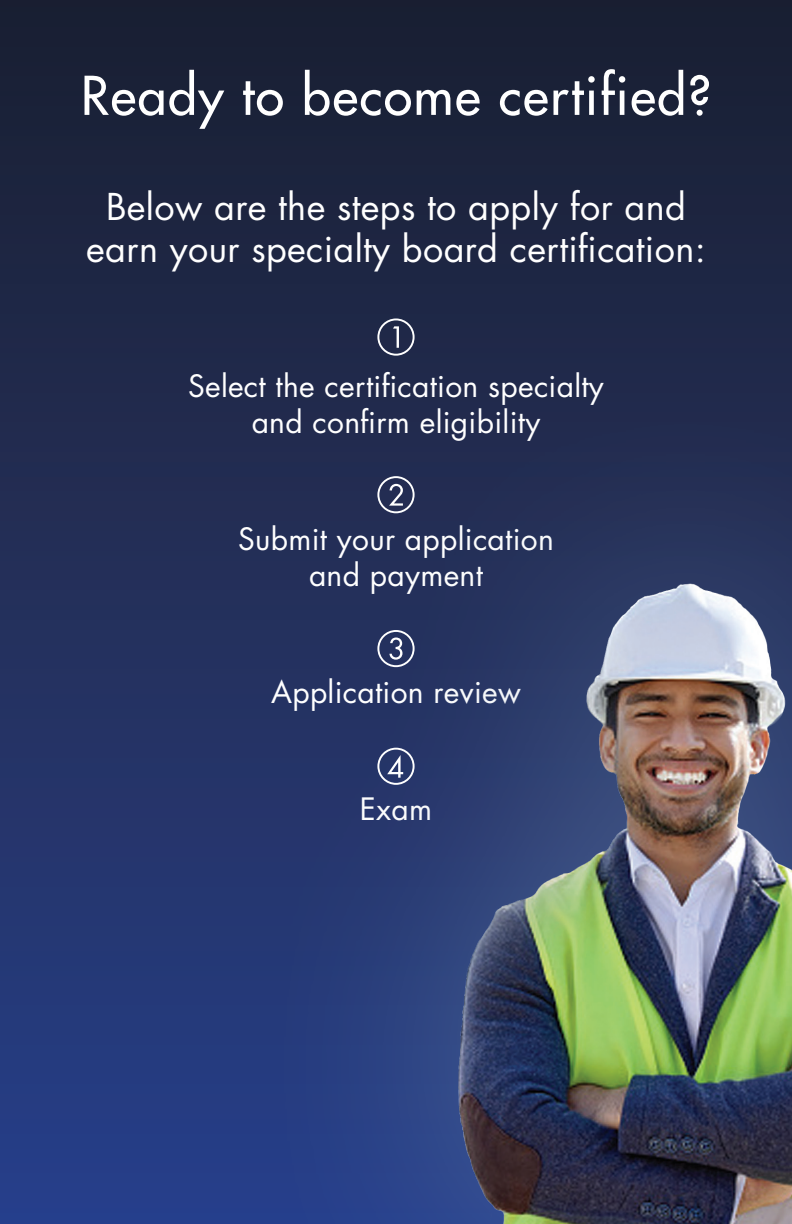
<style>
.page{position:relative;width:792px;height:1224px;background:#fff}
.page>*{position:absolute;margin:0;border:0;box-sizing:border-box;transform-origin:0 0}
.t1{font:500 52px "Futura Std";letter-spacing:.03em;color:#fff}
.Sub_header{font:36px/42px "Futura Std";letter-spacing:.01em;color:#fff;text-align:center}
.Body_copy{font:30px/36px "Futura Std";letter-spacing:.01em;color:#fff;text-align:center}
</style>
<div class="page">
<div style="left:0;top:0;width:792px;height:1224px;background:linear-gradient(to bottom,#1b1f30,#283f8a)"></div>
<div style="left:228px;top:364px;width:564px;height:860px;background:#222c50"></div>
<img style="left:21px;top:529px;width:771px;height:695px">
<svg style="left:393px;top:326px;width:6px;height:22px"></svg>
<div style="left:377px;top:319px;width:38px;height:37px;border:2px solid #fff;border-radius:50%"></div>
<svg style="left:389px;top:484px;width:14px;height:22px"></svg>
<div style="left:377px;top:476px;width:38px;height:37px;border:2px solid #fff;border-radius:50%"></div>
<div style="left:377px;top:630px;width:38px;height:37px;border:2px solid #fff;border-radius:50%"></div>
<svg style="left:390px;top:638px;width:12px;height:22px"></svg>
<div style="left:377px;top:748px;width:38px;height:37px;border:2px solid #fff;border-radius:50%"></div>
<svg style="left:387px;top:755px;width:16px;height:23px"></svg>
<p class="t1" style="left:81px;top:63px;width:632px">Ready to become certified?</p>
<p class="Sub_header" style="left:86px;top:186px;width:621px">Below are the steps to apply for and earn your specialty board certification:</p>
<p class="Body_copy" style="left:188px;top:368px;width:417px">Select the certification specialty and confirm eligibility</p>
<p class="Body_copy" style="left:238px;top:521px;width:317px">Submit your application and payment</p>
<p class="Body_copy" style="left:271px;top:674px;width:251px">Application review</p>
<p class="Body_copy" style="left:360px;top:791px;width:74px">Exam</p>
</div>
